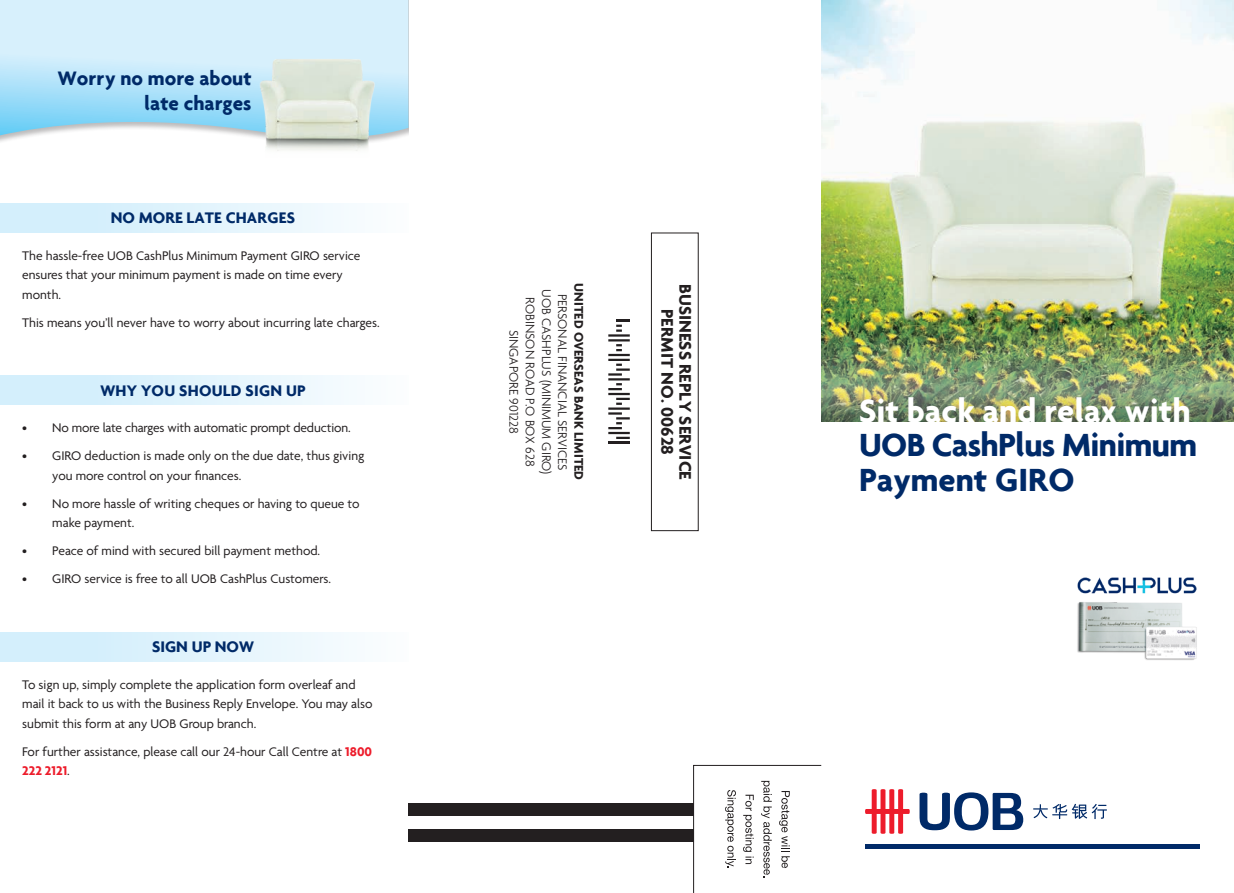
<style>
.page{position:relative;width:1234px;height:893px;background:#fff}
.page>*{position:absolute;margin:0;border:0;box-sizing:border-box;transform-origin:0 0}
.t1{font:700 34.5px/34.5px "Agenda";letter-spacing:-.02em;color:#002a68}
.t2{font:700 34.5px "Agenda";color:#fff}
.t3{font:700 21px/25.5px "Agenda";color:#002a68;text-align:right}
.t4{font:700 18px/18px "Agenda";letter-spacing:.005em;color:#231f20;text-align:center}
.t5{font:700 16.5px "Agenda";letter-spacing:.015em;color:#002a68}
.t6{font:13.5px/19.5px "Agenda";color:#231f20}
.t7{font:300 13.5px/16.2px "Agenda";color:#231f20;text-align:center}
.t8{font:700 13.5px "Agenda";color:#231f20}
.s1{font-weight:700;color:#ed1c2b}
</style>
<div class="page">
<svg style="left:0;top:0;width:408px;height:142px;background:#c6e9f9"></svg>
<div style="left:0;top:203px;width:408px;height:29px;background:linear-gradient(to right,#cdecfb,#fafdfe)"></div>
<div style="left:0;top:375px;width:408px;height:30px;background:linear-gradient(to right,#cdecfb,#fafdfe)"></div>
<div style="left:0;top:632px;width:408px;height:30px;background:linear-gradient(to right,#cdecfb,#fafdfe)"></div>
<img style="left:246px;top:42px;width:140px;height:109px">
<img style="left:821px;top:0;width:412px;height:320px">
<div style="left:865px;top:844px;width:333px;height:5px;background:#002a68"></div>
<svg style="left:865px;top:789px;width:44px;height:45px"></svg>
<svg style="left:919px;top:792px;width:104px;height:38px"></svg>
<svg style="left:1033px;top:804px;width:73px;height:15px"></svg>
<img style="left:1077px;top:577px;width:120px;height:83px">
<div style="left:408px;top:829px;width:285px;height:13px;background:#231f20"></div>
<div style="left:408px;top:803px;width:285px;height:13px;background:#231f20"></div>
<svg style="left:693px;top:765px;width:128px;height:128px"></svg>
<div style="left:651px;top:233px;width:47px;height:298px;border:1px solid #231f20"></div>
<svg style="left:616px;top:320px;width:13px;height:12px"></svg>
<hr style="left:608px;top:334px;width:21px;height:3px;background:#231f20">
<hr style="left:608px;top:339px;width:21px;height:2px;background:#231f20">
<svg style="left:616px;top:344px;width:5px;height:7px"></svg>
<hr style="left:608px;top:354px;width:21px;height:2px;background:#231f20">
<hr style="left:608px;top:359px;width:21px;height:2px;background:#231f20">
<svg style="left:608px;top:364px;width:21px;height:12px"></svg>
<hr style="left:608px;top:378px;width:21px;height:2px;background:#231f20">
<svg style="left:608px;top:383px;width:13px;height:7px"></svg>
<hr style="left:608px;top:393px;width:21px;height:2px;background:#231f20">
<svg style="left:616px;top:398px;width:13px;height:7px"></svg>
<hr style="left:608px;top:407px;width:21px;height:3px;background:#231f20">
<svg style="left:608px;top:412px;width:21px;height:17px"></svg>
<hr style="left:608px;top:432px;width:21px;height:2px;background:#231f20">
<svg style="left:616px;top:437px;width:13px;height:2px"></svg>
<hr style="left:608px;top:442px;width:21px;height:2px;background:#231f20">
<img style="left:821px;top:320px;width:412px;height:102px">
<h2 class="t3" style="left:58px;top:65px;width:195px">Worry no more about late charges</h2>
<p class="t5" style="left:111px;top:208px;width:186px">NO MORE LATE CHARGES</p>
<p class="t6" style="left:22px;top:246px;width:339px">The hassle-free UOB CashPlus Minimum Payment GIRO service ensures that your minimum payment is made on time every month.</p>
<p class="t6" style="left:22px;top:313px;width:359px">This means you’ll never have to worry about incurring late charges.</p>
<p class="t5" style="left:100px;top:380px;width:207px">WHY YOU SHOULD SIGN UP</p>
<p class="t6" style="left:22px;top:418px;width:330px">• No more late charges with automatic prompt deduction.</p>
<p class="t6" style="left:52px;top:446px;width:313px;text-indent:-30px">• GIRO deduction is made only on the due date, thus giving you more control on your finances.</p>
<p class="t6" style="left:52px;top:493px;width:309px;text-indent:-30px">• No more hassle of writing cheques or having to queue to make payment.</p>
<p class="t6" style="left:22px;top:541px;width:299px">• Peace of mind with secured bill payment method.</p>
<p class="t6" style="left:22px;top:569px;width:310px">• GIRO service is free to all UOB CashPlus Customers.</p>
<p class="t5" style="left:152px;top:637px;width:103px">SIGN UP NOW</p>
<p class="t6" style="left:22px;top:674px;width:351px">To sign up, simply complete the application form overleaf and mail it back to us with the Business Reply Envelope. You may also submit this form at any UOB Group branch.</p>
<p class="t6" style="left:22px;top:741px;width:351px">For further assistance, please call our 24-hour Call Centre at <span class="s1">1800<br>222 2121</span>.</p>
<p class="t8" style="left:587px;top:283px;width:198px;rotate:90deg">UNITED OVERSEAS BANK LIMITED</p>
<p class="t7" style="left:569px;top:289px;width:187px;rotate:90deg">PERSONAL FINANCIAL SERVICES<br>UOB CASHPLUS (MINIMUM GIRO)<br>ROBINSON ROAD P.O BOX 628<br>SINGAPORE 901228</p>
<h3 class="t4" style="left:694px;top:284px;width:198px;rotate:90deg">BUSINESS REPLY SERVICE<br>PERMIT NO. 00628</h3>
<h1 class="t2" style="left:858px;top:389px;width:333px">Sit back and relax with</h1>
<h1 class="t1" style="left:858px;top:427px;width:339px">UOB CashPlus Minimum<br>Payment GIRO</h1>
</div>
